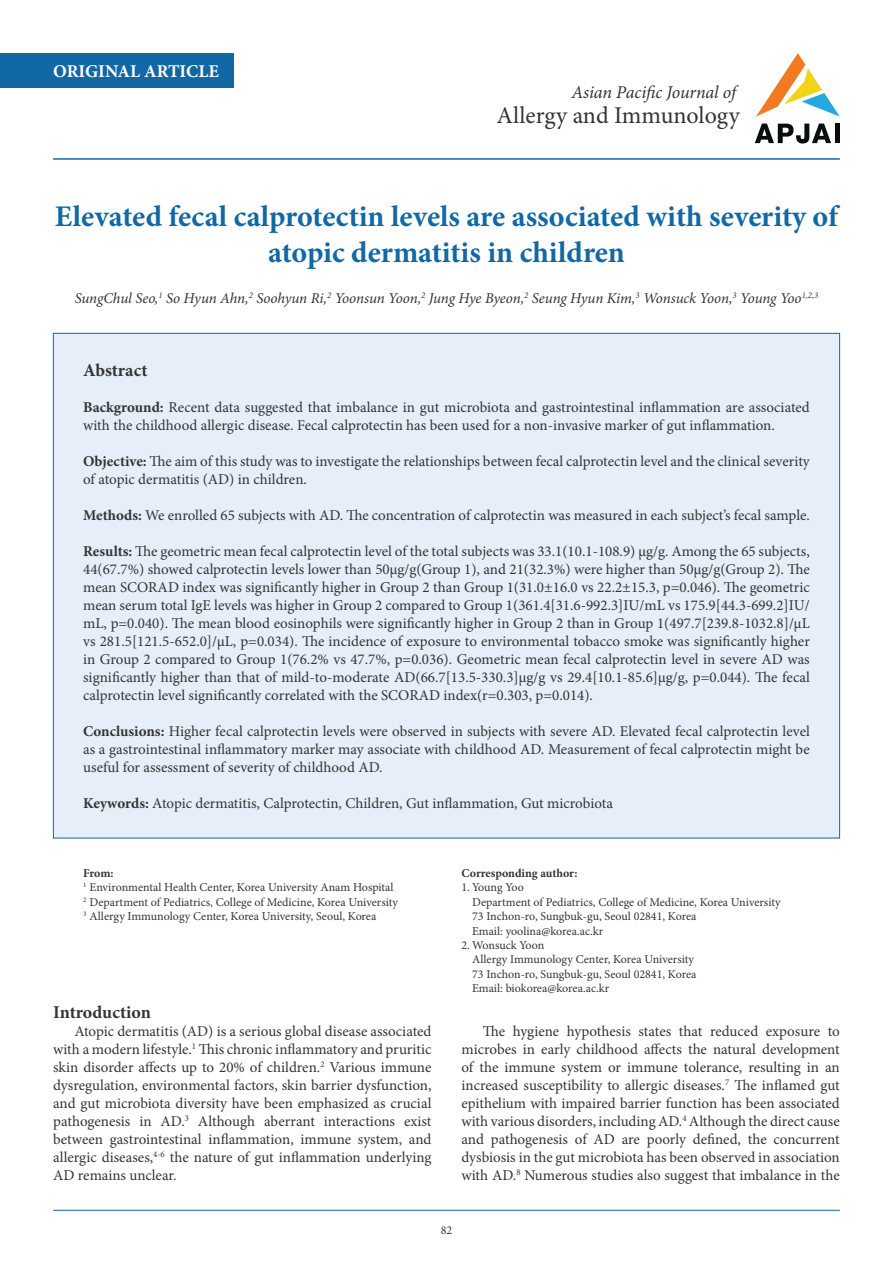
<style>
.page{position:relative;width:893px;height:1263px;background:#fff}
.page>*{position:absolute;margin:0;border:0;box-sizing:border-box;transform-origin:0 0}
.t1{font:700 30px/36px "Minion Pro";color:#1168a4;text-align:center}
.t2{font:24px "Minion Pro";color:#343433}
.t3{font:italic 18px "Minion Pro";letter-spacing:-.01em;color:#343433}
.t4{font:700 18px "Minion Pro";letter-spacing:-.005em;color:#343433}
.t5{font:700 18px "Minion Pro";color:#fff}
.t6{font:15px/18px "Minion Pro";color:#343433;text-align:justify}
.t7{font:italic 15px "Minion Pro";letter-spacing:-.01em;color:#343433}
.t8{font:12px/14.4px "Minion Pro";color:#343433}
.t9{font:700 12px "Minion Pro";color:#343433}
.s1{font-weight:700}
</style>
<div class="page">
<div style="left:53px;top:333px;width:787px;height:505px;background:#e5eef9;border:1px solid #1168a4"></div>
<div style="left:0;top:53px;width:234px;height:34px;background:#1168a4"></div>
<svg style="left:756px;top:53px;width:84px;height:63px"></svg>
<div style="left:835px;top:124px;width:5px;height:19px;background:#080d0d"></div>
<svg style="left:755px;top:123px;width:76px;height:21px"></svg>
<hr style="left:53px;top:158px;width:787px;height:2px;background:#1168a4">
<hr style="left:53px;top:1210px;width:787px;height:1px;background:#1168a4">
<p class="t5" style="left:53px;top:58px;width:167px">ORIGINAL ARTICLE</p>
<p class="t3" style="left:571px;top:80px;width:166px">Asian Pacific Journal of</p>
<h2 class="t2" style="left:497px;top:100px;width:245px">Allergy and Immunology</h2>
<h1 class="t1" style="left:55px;top:198px;width:785px">Elevated fecal calprotectin levels are associated with severity of atopic dermatitis in children</h1>
<p class="t7" style="left:75px;top:288px;width:745px">SungChul Seo,<sup>1</sup> So Hyun Ahn,<sup>2</sup> Soohyun Ri,<sup>2</sup> Yoonsun Yoon,<sup>2</sup> Jung Hye Byeon,<sup>2</sup> Seung Hyun Kim,<sup>3</sup> Wonsuck Yoon,<sup>3</sup> Young Yoo<sup>1,2,3</sup></p>
<p class="t4" style="left:83px;top:358px;width:66px">Abstract</p>
<p class="t6" style="left:83px;top:398px;width:728px"><span class="s1">Background:</span> Recent data suggested that imbalance in gut microbiota and gastrointestinal inflammation are associated with the childhood allergic disease. Fecal calprotectin has been used for a non-invasive marker of gut inflammation.</p>
<p class="t6" style="left:83px;top:452px;width:728px"><span class="s1">Objective:</span> The aim of this study was to investigate the relationships between fecal calprotectin level and the clinical severity of atopic dermatitis (AD) in children.</p>
<p class="t6" style="left:83px;top:506px;width:728px"><span class="s1">Methods:</span> We enrolled 65 subjects with AD. The concentration of calprotectin was measured in each subject’s fecal sample.</p>
<p class="t6" style="left:83px;top:542px;width:728px"><span class="s1">Results:</span> The geometric mean fecal calprotectin level of the total subjects was 33.1(10.1-108.9) μg/g. Among the 65 subjects, 44(67.7%) showed calprotectin levels lower than 50μg/g(Group 1), and 21(32.3%) were higher than 50μg/g(Group 2). The mean SCORAD index was significantly higher in Group 2 than Group 1(31.0±16.0 vs 22.2±15.3, p=0.046). The geometric mean serum total IgE levels was higher in Group 2 compared to Group 1(361.4[31.6-992.3]IU/mL vs 175.9[44.3-699.2]IU/ mL, p=0.040). The mean blood eosinophils were significantly higher in Group 2 than in Group 1(497.7[239.8-1032.8]/μL vs 281.5[121.5-652.0]/μL, p=0.034). The incidence of exposure to environmental tobacco smoke was significantly higher in Group 2 compared to Group 1(76.2% vs 47.7%, p=0.036). Geometric mean fecal calprotectin level in severe AD was significantly higher than that of mild-to-moderate AD(66.7[13.5-330.3]μg/g vs 29.4[10.1-85.6]μg/g, p=0.044). The fecal calprotectin level significantly correlated with the SCORAD index(r=0.303, p=0.014).</p>
<p class="t6" style="left:83px;top:722px;width:728px"><span class="s1">Conclusions:</span> Higher fecal calprotectin levels were observed in subjects with severe AD. Elevated fecal calprotectin level as a gastrointestinal inflammatory marker may associate with childhood AD. Measurement of fecal calprotectin might be useful for assessment of severity of childhood AD.</p>
<p class="t6" style="left:83px;top:794px;width:531px"><span class="s1">Keywords:</span> Atopic dermatitis, Calprotectin, Children, Gut inflammation, Gut microbiota</p>
<p class="t8" style="left:83px;top:866px;width:316px"><span class="s1">From:<br></span><sup>1</sup> Environmental Health Center, Korea University Anam Hospital <sup>2</sup> Department of Pediatrics, College of Medicine, Korea University <sup>3</sup> Allergy Immunology Center, Korea University, Seoul, Korea</p>
<p class="t4" style="left:53px;top:999px;width:99px">Introduction</p>
<p class="t6" style="left:53px;top:1022px;width:380px;text-indent:21px">Atopic dermatitis (AD) is a serious global disease associated with a modern lifestyle.<sup>1</sup> This chronic inflammatory and pruritic skin disorder affects up to 20% of children.<sup>2</sup> Various immune dysregulation, environmental factors, skin barrier dysfunction, and gut microbiota diversity have been emphasized as crucial pathogenesis in AD.<sup>3</sup> Although aberrant interactions exist between gastrointestinal inflammation, immune system, and allergic diseases,<sup>4-6</sup> the nature of gut inflammation underlying AD remains unclear.</p>
<p class="t9" style="left:461px;top:865px;width:117px">Corresponding author:</p>
<p class="t8" style="left:472px;top:880px;width:310px;text-indent:-11px">1. Young Yoo<br>Department of Pediatrics, College of Medicine, Korea University 73 Inchon-ro, Sungbuk-gu, Seoul 02841, Korea<br>Email: yoolina@korea.ac.kr</p>
<p class="t8" style="left:472px;top:938px;width:226px;text-indent:-11px">2. Wonsuck Yoon<br>Allergy Immunology Center, Korea University 73 Inchon-ro, Sungbuk-gu, Seoul 02841, Korea Email: biokorea@korea.ac.kr</p>
<p class="t6" style="left:461px;top:1022px;width:380px;text-indent:21px">The hygiene hypothesis states that reduced exposure to microbes in early childhood affects the natural development of the immune system or immune tolerance, resulting in an increased susceptibility to allergic diseases.<sup>7</sup> The inflamed gut epithelium with impaired barrier function has been associated with various disorders, including AD.<sup>4</sup> Although the direct cause and pathogenesis of AD are poorly defined, the concurrent dysbiosis in the gut microbiota has been observed in association with AD.<sup>8</sup> Numerous studies also suggest that imbalance in the</p>
<p class="t8" style="left:441px;top:1223px;width:13px">82</p>
</div>
